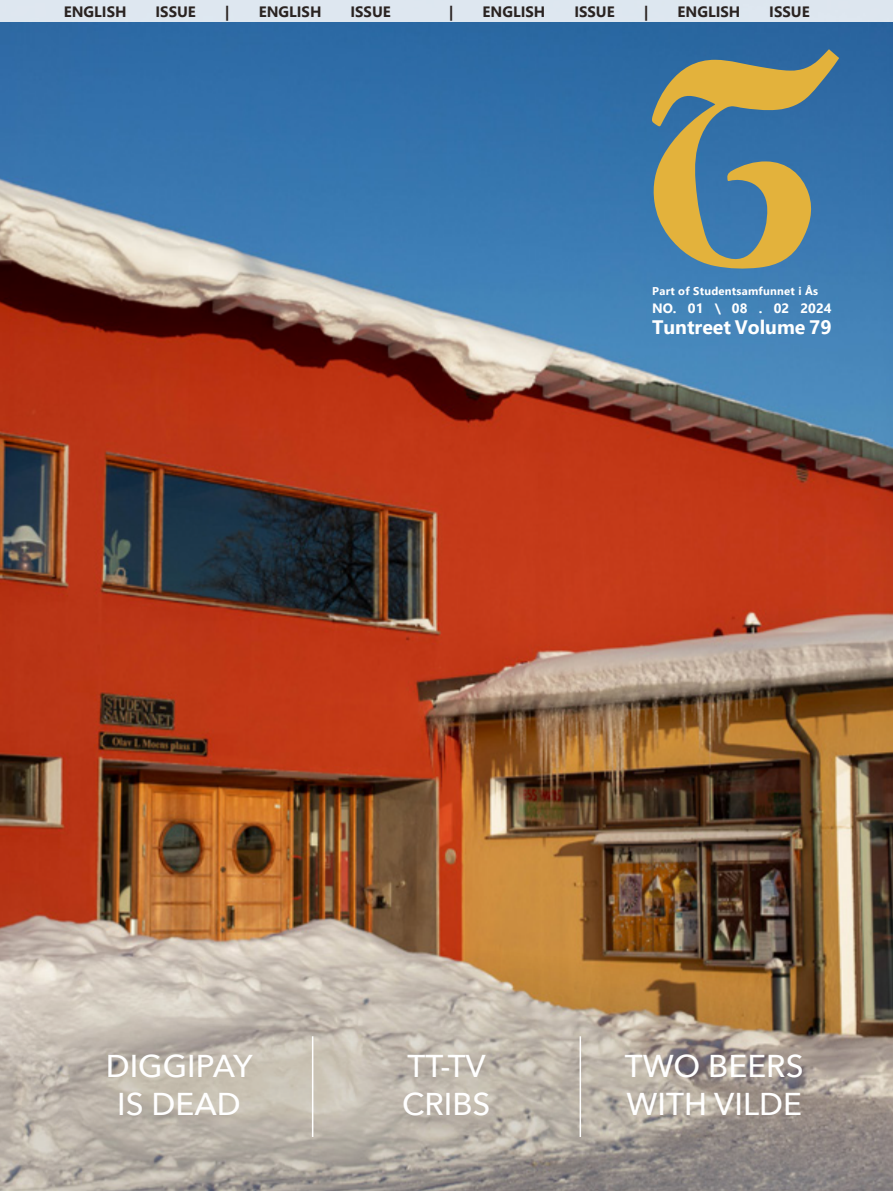
<style>
.page{position:relative;width:893px;height:1191px;background:#fff}
.page>*{position:absolute;margin:0;border:0;box-sizing:border-box;transform-origin:0 0}
.t1{font:500 31.5px/37.8px "Avenir Next";color:#fff}
.t2{font:700 19.5px "Segoe UI";color:#fff}
.t3{font:700 15px "Segoe UI";color:#2a2321}
.t4{font:700 13.5px "Segoe UI";color:#fff}
.t5{font:700 11.25px "Segoe UI";letter-spacing:.02em;color:#fff}
</style>
<div class="page">
<img style="left:0;top:22px;width:893px;height:922px">
<svg style="left:652px;top:49px;width:187px;height:220px;background:#7a8b7d"></svg>
<svg style="left:0;top:944px;width:893px;height:247px;background:#b2a595"></svg>
<hr style="left:312px;top:1036px;width:1px;height:101px;background:#fff">
<hr style="left:580px;top:1036px;width:1px;height:101px;background:#fff">
<div style="left:0;top:0;width:893px;height:22px;background:#dee7f0"></div>
<p class="t3" style="left:64px;top:-3px;width:64px">ENGLISH</p>
<p class="t3" style="left:156px;top:-3px;width:42px">ISSUE</p>
<p class="t3" style="left:225px;top:-3px;width:6px">|</p>
<p class="t3" style="left:259px;top:-3px;width:64px">ENGLISH</p>
<p class="t3" style="left:350px;top:-3px;width:42px">ISSUE</p>
<p class="t3" style="left:449px;top:-3px;width:6px">|</p>
<p class="t3" style="left:483px;top:-3px;width:64px">ENGLISH</p>
<p class="t3" style="left:574px;top:-3px;width:42px">ISSUE</p>
<p class="t3" style="left:644px;top:-3px;width:6px">|</p>
<p class="t3" style="left:677px;top:-3px;width:64px">ENGLISH</p>
<p class="t3" style="left:769px;top:-3px;width:42px">ISSUE</p>
<p class="t5" style="left:652px;top:281px;width:167px">Part of Studentsamfunnet i Ås</p>
<p class="t4" style="left:652px;top:295px;width:181px">NO. 01 \ 08 . 02 2024</p>
<h2 class="t2" style="left:652px;top:309px;width:181px">Tuntreet Volume 79</h2>
<h1 class="t1" style="left:106px;top:1046px;width:149px;text-align:center">DIGGIPAY<br>IS DEAD</h1>
<h1 class="t1" style="left:625px;top:1046px;width:180px">TWO BEERS<br>WITH VILDE</h1>
<h1 class="t1" style="left:402px;top:1046px;width:90px">TT-TV<br>CRIBS</h1>
</div>
